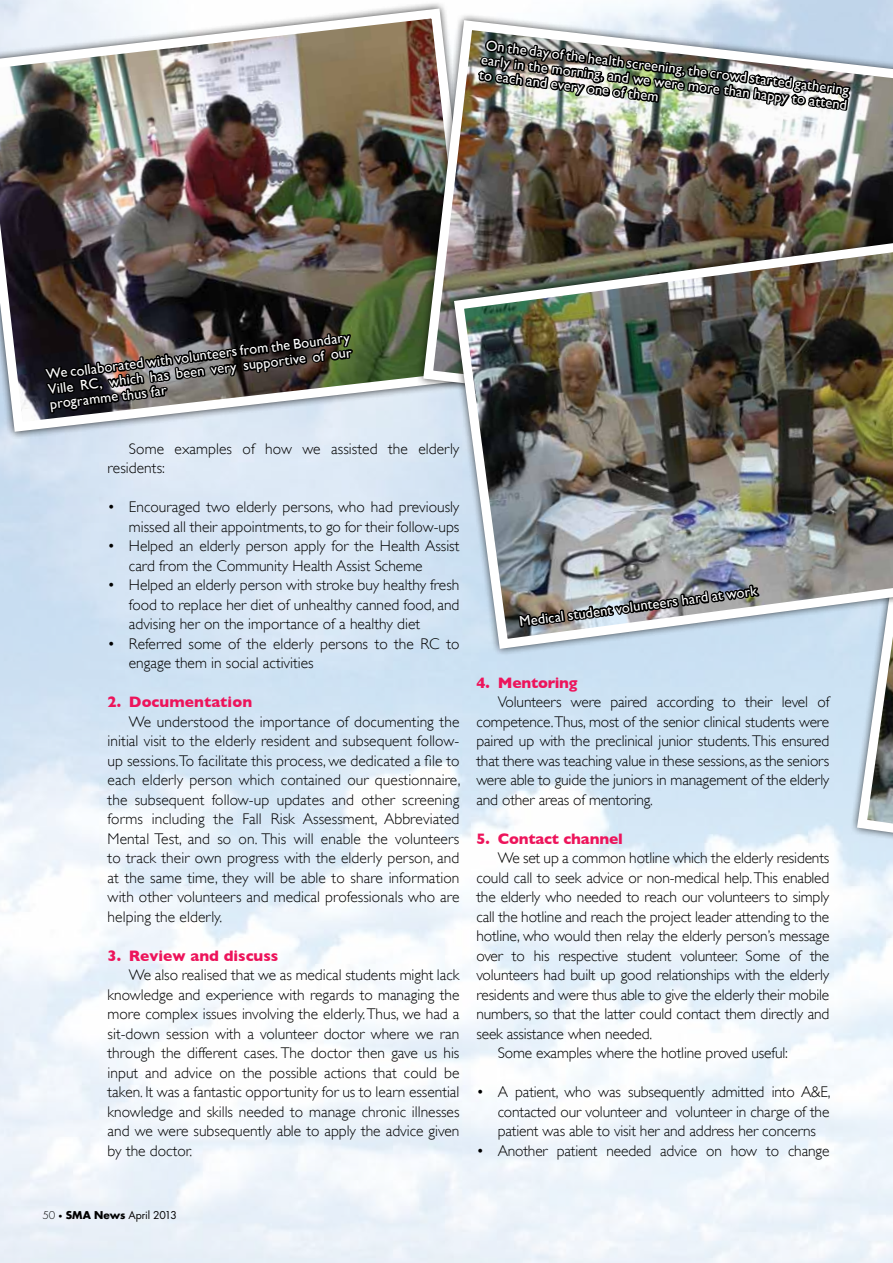
<style>
.page{position:relative;width:893px;height:1263px;background:#fff}
.page>*{position:absolute;margin:0;border:0;box-sizing:border-box;transform-origin:0 0}
.t1{font:300 15.45px/19.5px "Gill Sans";letter-spacing:-.01em;color:#000;text-align:justify}
.t2{font:700 15.45px "Gill Sans";color:#ed145b}
.t3{font:14.25px/15px "Gill Sans";color:#fff;text-align:justify}
.t4{font:10.5px "Futura";letter-spacing:-.015em;color:#000}
.s1{font-weight:300}
.s2{font-weight:300;font-size:7.5px}
.s3{font-weight:700}
</style>
<div class="page">
<img style="left:0;top:4px;width:447px;height:433px">
<img style="left:418px;top:15px;width:475px;height:422px">
<div style="left:849px;top:481px;width:44px;height:420px;background:#000;opacity:.75"></div>
<svg style="left:852px;top:656px;width:41px;height:242px"></svg>
<img style="left:449px;top:235px;width:444px;height:419px">
<img style="left:41px;top:290px;width:314px;height:168px">
<img style="left:516px;top:550px;width:250px;height:116px">
<img style="left:476px;top:0;width:376px;height:154px">
<p class="t3" style="left:484px;top:37px;width:370px;rotate:7deg">On the day of the health screening, the crowd started gathering early in the morning, and we were more than happy to attend to each and every one of them</p>
<p class="t3" style="left:45px;top:367px;width:307px;rotate:-7deg">We collaborated with volunteers from the Boundary Ville RC, which has been very supportive of our programme thus far</p>
<p class="t1" style="left:108px;top:439px;width:353px;text-indent:21px">Some examples of how we assisted the elderly residents:</p>
<p class="t1" style="left:108px;top:497px;width:353px;text-align:right">• Encouraged two elderly persons, who had previously missed all their appointments, to go for their follow-ups</p>
<p class="t1" style="left:129px;top:536px;width:332px;text-indent:-21px">• Helped an elderly person apply for the Health Assist card from the Community Health Assist Scheme</p>
<p class="t1" style="left:129px;top:575px;width:332px;text-indent:-21px">• Helped an elderly person with stroke buy healthy fresh food to replace her diet of unhealthy canned food, and advising her on the importance of a healthy diet</p>
<p class="t1" style="left:129px;top:634px;width:332px;text-indent:-21px">• Referred some of the elderly persons to the RC to engage them in social activities</p>
<p class="t2" style="left:108px;top:693px;width:146px">2. Documentation</p>
<p class="t1" style="left:108px;top:712px;width:354px;text-indent:21px">We understood the importance of documenting the initial visit to the elderly resident and subsequent follow&shy;up sessions.To facilitate this process, we dedicated a file to each elderly person which contained our questionnaire, the subsequent follow-up updates and other screening forms including the Fall Risk Assessment, Abbreviated Mental Test, and so on. This will enable the volunteers to track their own progress with the elderly person, and at the same time, they will be able to share information with other volunteers and medical professionals who are helping the elderly.</p>
<p class="t2" style="left:108px;top:946px;width:172px">3. Review and discuss</p>
<p class="t1" style="left:108px;top:965px;width:353px;text-indent:21px">We also realised that we as medical students might lack knowledge and experience with regards to managing the more complex issues involving the elderly. Thus, we had a sit-down session with a volunteer doctor where we ran through the different cases. The doctor then gave us his input and advice on the possible actions that could be taken. It was a fantastic opportunity for us to learn essential knowledge and skills needed to manage chronic illnesses and we were subsequently able to apply the advice given by the doctor.</p>
<p class="t3" style="left:518px;top:615px;width:241px;rotate:-8deg">Medical student volunteers hard at work</p>
<p class="t2" style="left:476px;top:674px;width:103px">4. Mentoring</p>
<p class="t1" style="left:476px;top:692px;width:354px;text-indent:21px">Volunteers were paired according to their level of competence.Thus, most of the senior clinical students were paired up with the preclinical junior students. This ensured that there was teaching value in these sessions, as the seniors were able to guide the juniors in management of the elderly and other areas of mentoring.</p>
<p class="t2" style="left:476px;top:830px;width:148px">5. Contact channel</p>
<p class="t1" style="left:498px;top:848px;width:333px">We set up a common hotline which the elderly residents</p>
<p class="t1" style="left:476px;top:868px;width:354px">could call to seek advice or non-medical help. This enabled</p>
<p class="t1" style="left:476px;top:887px;width:354px">the elderly who needed to reach our volunteers to simply</p>
<p class="t1" style="left:476px;top:907px;width:354px">call the hotline and reach the project leader attending to the</p>
<p class="t1" style="left:476px;top:926px;width:354px">hotline, who would then relay the elderly person’s message</p>
<p class="t1" style="left:476px;top:946px;width:354px">over to his respective student volunteer. Some of the</p>
<p class="t1" style="left:476px;top:965px;width:354px">volunteers had built up good relationships with the elderly</p>
<p class="t1" style="left:476px;top:985px;width:354px">residents and were thus able to give the elderly their mobile</p>
<p class="t1" style="left:476px;top:1004px;width:354px">numbers, so that the latter could contact them directly and</p>
<p class="t1" style="left:476px;top:1024px;width:177px">seek assistance when needed.</p>
<p class="t1" style="left:498px;top:1043px;width:292px">Some examples where the hotline proved useful:</p>
<p class="t1" style="left:498px;top:1082px;width:334px;text-indent:-21px">• A patient, who was subsequently admitted into A&amp;E, contacted our volunteer and volunteer in charge of the patient was able to visit her and address her concerns</p>
<p class="t1" style="left:476px;top:1141px;width:354px">• Another patient needed advice on how to change</p>
<p class="t4" style="left:43px;top:1208px;width:136px"><span class="s1">50</span> <span class="s2">•</span> <span class="s3">SMA News</span> April 2013</p>
</div>
